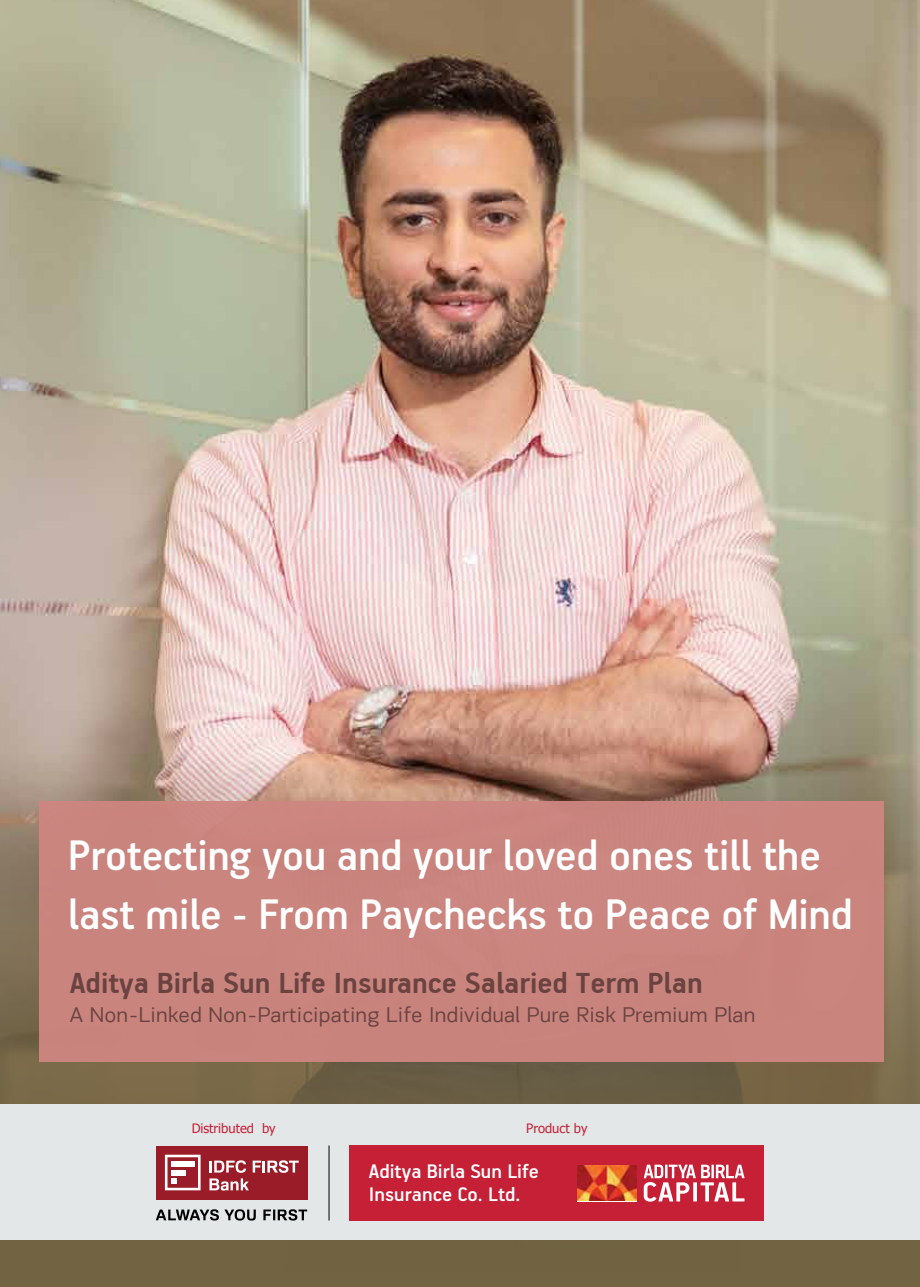
<style>
.page{position:relative;width:920px;height:1287px;background:#fff}
.page>*{position:absolute;margin:0;border:0;box-sizing:border-box;transform-origin:0 0}
.t1{font:500 48px/59.2px "PF Handbook Pro";letter-spacing:-.005em;color:#fff}
.t2{font:700 33px "PF Handbook Pro";color:#6a4340}
.t3{font:500 22.05px/23.1px "PF Handbook Pro";color:#fff}
.t4{font:21.9px "PF Encore Sans Pro";letter-spacing:.01em;color:#6a4340}
.t5{font:12.9px "Tahoma";color:#c62037}
</style>
<div class="page">
<img style="left:0;top:12px;width:920px;height:739px">
<svg style="left:635px;top:115px;width:182px;height:40px;background:#9e8a70"></svg>
<svg style="left:0;top:751px;width:920px;height:536px;background:#867258"></svg>
<div style="left:39px;top:801px;width:844px;height:261px;background:#ce8681"></div>
<div style="left:0;top:1104px;width:920px;height:135px;background:#e3e7e7"></div>
<div style="left:349px;top:1146px;width:415px;height:75px;background:#c62037"></div>
<svg style="left:636px;top:1165px;width:108px;height:37px"></svg>
<svg style="left:577px;top:1165px;width:60px;height:36px"></svg>
<img style="left:578px;top:1165px;width:58px;height:36px">
<hr style="left:328px;top:1146px;width:1px;height:75px;background:#221f1f">
<div style="left:156px;top:1146px;width:151px;height:53px;background:#9b1c29"></div>
<svg style="left:165px;top:1155px;width:35px;height:35px"></svg>
<div style="left:171px;top:1170px;width:15px;height:5px;background:#fff"></div>
<svg style="left:209px;top:1160px;width:90px;height:31px"></svg>
<svg style="left:156px;top:1209px;width:151px;height:12px"></svg>
<p class="t1" style="left:68px;top:811px;width:786px">Protecting you and your loved ones till the last mile - From Paychecks to Peace of Mind</p>
<p class="t2" style="left:70px;top:950px;width:634px">Aditya Birla Sun Life Insurance Salaried Term Plan</p>
<p class="t1" style="left:68px;top:824px;width:786px">Protecting you and your loved ones till the last mile - From Paychecks to Peace of Mind</p>
<p class="t2" style="left:70px;top:963px;width:634px">Aditya Birla Sun Life Insurance Salaried Term Plan</p>
<p class="t4" style="left:70px;top:1002px;width:687px">A Non-Linked Non-Participating Life Individual Pure Risk Premium Plan</p>
<p class="t5" style="left:192px;top:1119px;width:85px">Distributed by</p>
<p class="t5" style="left:526px;top:1119px;width:63px">Product by</p>
<p class="t3" style="left:369px;top:1159px;width:171px">Aditya Birla Sun Life<br>Insurance Co. Ltd.</p>
</div>
